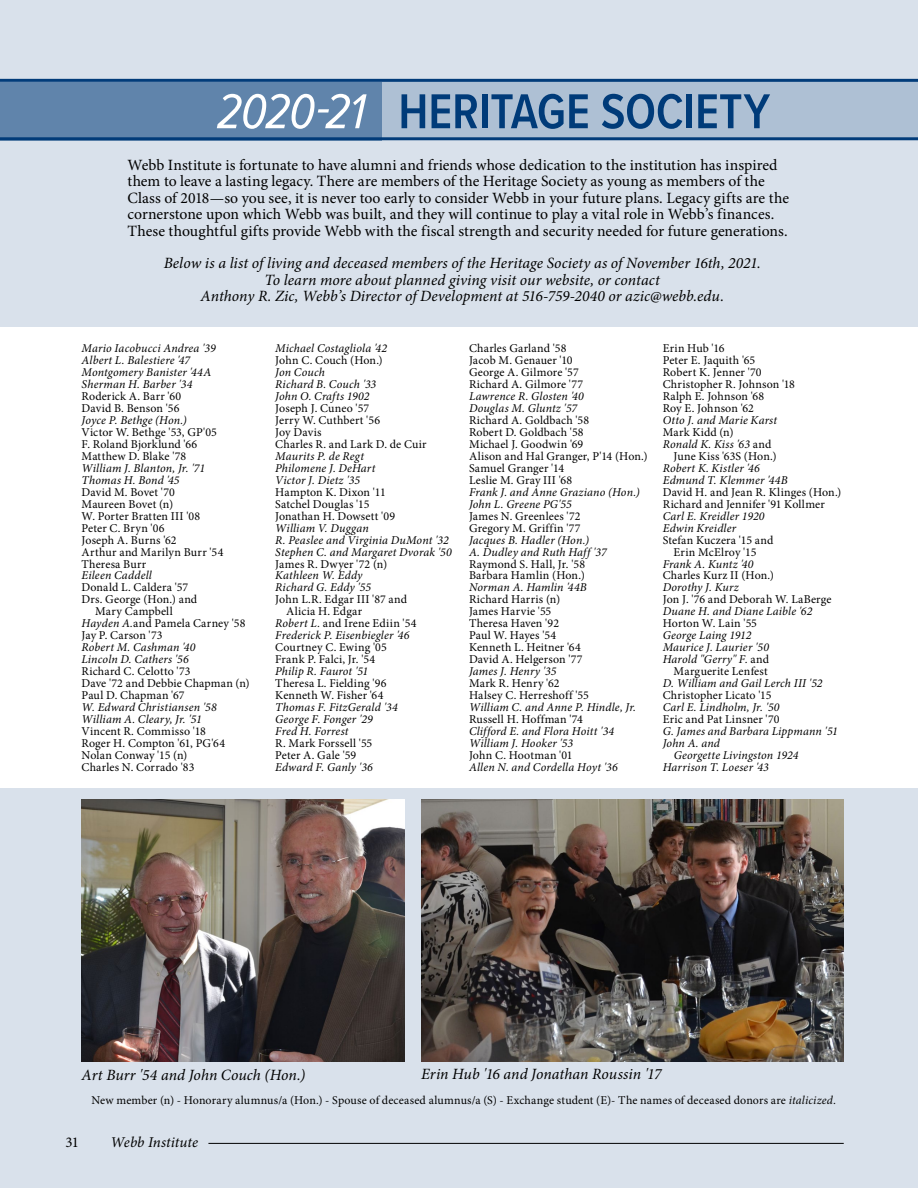
<style>
.page{position:relative;width:918px;height:1188px;background:#fff}
.page>*{position:absolute;margin:0;border:0;box-sizing:border-box;transform-origin:0 0}
.t1{font:600 50.85px "Proxima Nova Cond";letter-spacing:-.005em;color:#003b79}
.t2{font:15.75px/16.5px "Minion Pro";letter-spacing:.005em;color:#000}
.t3{font:italic 15.75px/16.5px "Minion Pro";color:#000;text-align:center}
.t4{font:italic 15px "Minion Pro";color:#000}
.t5{font:15px "Minion Pro";color:#000}
.t6{font:12px/12px "Minion Pro";letter-spacing:.01em;color:#000}
.t7{font:italic 12px/12px "Minion Pro";letter-spacing:.015em;color:#000}
.s1{font-weight:400;font-style:italic;color:#fff}
.s2{font-style:italic}
.s3{font-style:normal}
</style>
<div class="page">
<div style="left:0;top:0;width:918px;height:327px;background:#d9e1eb"></div>
<div style="left:0;top:788px;width:918px;height:400px;background:#d9e1eb"></div>
<img style="left:82px;top:799px;width:323px;height:263px">
<img style="left:421px;top:799px;width:423px;height:263px">
<div style="left:0;top:80px;width:918px;height:59px;background:#aec0d4"></div>
<hr style="left:0;top:137px;width:918px;height:3px;background:#003b79">
<hr style="left:0;top:79px;width:918px;height:3px;background:#003b79">
<div style="left:0;top:82px;width:382px;height:58px;background:#6084ab"></div>
<hr style="left:208px;top:1143px;width:636px;height:1px;background:#000">
<h1 class="t1" style="left:217px;top:74px;width:555px"><span class="s1">2020-21</span> HERITAGE SOCIETY</h1>
<p class="t2" style="left:127px;top:157px;width:663px">Webb Institute is fortunate to have alumni and friends whose dedication to the institution has inspired them to leave a lasting legacy. There are members of the Heritage Society as young as members of the Class of 2018—so you see, it is never too early to consider Webb in your future plans. Legacy gifts are the cornerstone upon which Webb was built, and they will continue to play a vital role in Webb’s finances.<br>These thoughtful gifts provide Webb with the fiscal strength and security needed for future generations.</p>
<p class="t3" style="left:164px;top:255px;width:598px">Below is a list of living and deceased members of the Heritage Society as of November 16th, 2021.<br>To learn more about planned giving visit our website, or contact<br>Anthony R. Zic, Webb’s Director of Development at 516-759-2040 or azic@webb.edu.</p>
<p class="t7" style="left:82px;top:342px;width:136px">Mario Iacobucci Andrea '39<br>Albert L. Balestiere '47<br>Montgomery Banister '44A<br>Sherman H. Barber '34</p>
<p class="t6" style="left:82px;top:390px;width:101px">Roderick A. Barr '60<br>David B. Benson '56</p>
<p class="t7" style="left:82px;top:414px;width:107px">Joyce P. Bethge (Hon.)</p>
<p class="t6" style="left:82px;top:426px;width:137px">Victor W. Bethge '53, GP'05<br>F. Roland Bjorklund '66<br>Matthew D. Blake '78</p>
<p class="t7" style="left:82px;top:462px;width:125px">William J. Blanton, Jr. '71<br>Thomas H. Bond '45</p>
<p class="t6" style="left:82px;top:486px;width:143px">David M. Bovet '70<br>Maureen Bovet (n)<br>W. Porter Bratten III '08<br>Peter C. Bryn '06<br>Joseph A. Burns '62<br>Arthur and Marilyn Burr '54<br>Theresa Burr</p>
<p class="t7" style="left:82px;top:570px;width:72px">Eileen Caddell</p>
<p class="t6" style="left:82px;top:582px;width:108px">Donald L. Caldera '57</p>
<p class="t6" style="left:82px;top:594px;width:117px">Drs. George (Hon.) and</p>
<p class="t6" style="left:95px;top:606px;width:79px">Mary Campbell</p>
<p class="t6" style="left:82px;top:618px;width:166px"><span class="s2">Hayden A.</span>and Pamela Carney '58</p>
<p class="t6" style="left:82px;top:630px;width:82px">Jay P. Carson '73</p>
<p class="t7" style="left:82px;top:641px;width:115px">Robert M. Cashman '40<br>Lincoln D. Cathers '56</p>
<p class="t6" style="left:82px;top:665px;width:170px">Richard C. Celotto '73<br>Dave '72 and Debbie Chapman (n)<br>Paul D. Chapman '67</p>
<p class="t7" style="left:82px;top:701px;width:137px">W. Edward Christiansen '58<br>William A. Cleary, Jr. '51</p>
<p class="t6" style="left:82px;top:725px;width:145px">Vincent R. Commisso '18<br>Roger H. Compton '61, PG'64<br>Nolan Conway '15 (n)<br>Charles N. Corrado '83</p>
<p class="t7" style="left:275px;top:342px;width:113px">Michael Costagliola '42</p>
<p class="t6" style="left:275px;top:354px;width:109px">John C. Couch (Hon.)</p>
<p class="t7" style="left:275px;top:366px;width:103px">Jon Couch<br>Richard B. Couch '33<br>John O. Crafts 1902</p>
<p class="t6" style="left:275px;top:402px;width:153px">Joseph J. Cuneo '57<br>Jerry W. Cuthbert '56<br>Joy Davis<br>Charles R. and Lark D. de Cuir</p>
<p class="t7" style="left:275px;top:450px;width:102px">Maurits P. de Regt<br>Philomene J. DeHart<br>Victor J. Dietz '35</p>
<p class="t6" style="left:275px;top:486px;width:121px">Hampton K. Dixon '11<br>Satchel Douglas '15<br>Jonathan H. Dowsett '09</p>
<p class="t7" style="left:275px;top:522px;width:178px">William V. Duggan<br>R. Peaslee and Virginia DuMont '32<br>Stephen C. and Margaret Dvorak '50</p>
<p class="t6" style="left:275px;top:558px;width:113px">James R. Dwyer '72 (n)</p>
<p class="t7" style="left:275px;top:570px;width:97px">Kathleen W. Eddy<br>Richard G. Eddy '55</p>
<p class="t6" style="left:275px;top:594px;width:133px">John L.R. Edgar III '87 and</p>
<p class="t6" style="left:286px;top:606px;width:78px">Alicia H. Edgar</p>
<p class="t6" style="left:275px;top:618px;width:143px"><span class="s2">Robert L.</span> and Irene Ediin '54</p>
<p class="t7" style="left:275px;top:629px;width:136px">Frederick P. Eisenbiegler '46</p>
<p class="t6" style="left:275px;top:641px;width:113px">Courtney C. Ewing '05<br>Frank P. Falci, Jr. '54</p>
<p class="t7" style="left:275px;top:665px;width:95px">Philip R. Faurot '51</p>
<p class="t6" style="left:275px;top:677px;width:113px">Theresa L. Fielding '96<br>Kenneth W. Fisher '64</p>
<p class="t7" style="left:275px;top:701px;width:124px">Thomas F. FitzGerald '34<br>George F. Fonger '29<br>Fred H. Forrest</p>
<p class="t6" style="left:275px;top:737px;width:99px">R. Mark Forssell '55<br>Peter A. Gale '59</p>
<p class="t7" style="left:275px;top:761px;width:99px">Edward F. Ganly '36</p>
<p class="t6" style="left:469px;top:342px;width:116px">Charles Garland '58<br>Jacob M. Genauer '10<br>George A. Gilmore '57<br>Richard A. Gilmore '77</p>
<p class="t7" style="left:469px;top:390px;width:116px">Lawrence R. Glosten '40<br>Douglas M. Gluntz '57</p>
<p class="t6" style="left:469px;top:414px;width:180px">Richard A. Goldbach '58<br>Robert D. Goldbach '58<br>Michael J. Goodwin '69<br>Alison and Hal Granger, P'14 (Hon.)<br>Samuel Granger '14<br>Leslie M. Gray III '68</p>
<p class="t7" style="left:469px;top:486px;width:172px">Frank J. and Anne Graziano (Hon.)<br>John L. Greene PG'55</p>
<p class="t6" style="left:469px;top:510px;width:113px">James N. Greenlees '72<br>Gregory M. Griffin '77</p>
<p class="t7" style="left:469px;top:534px;width:139px">Jacques B. Hadler (Hon.)<br>A. Dudley and Ruth Haff '37</p>
<p class="t6" style="left:469px;top:558px;width:118px">Raymond S. Hall, Jr. '58<br>Barbara Hamlin (Hon.)</p>
<p class="t7" style="left:469px;top:582px;width:119px">Norman A. Hamlin '44B</p>
<p class="t6" style="left:469px;top:594px;width:115px">Richard Harris (n)<br>James Harvie '55<br>Theresa Haven '92<br>Paul W. Hayes '54<br>Kenneth L. Heitner '64<br>David A. Helgerson '77</p>
<p class="t7" style="left:469px;top:665px;width:89px">James J. Henry '35</p>
<p class="t6" style="left:469px;top:677px;width:121px">Mark R. Henry '62<br>Halsey C. Herreshoff '55</p>
<p class="t7" style="left:469px;top:701px;width:169px">William C. and Anne P. Hindle, Jr.</p>
<p class="t6" style="left:469px;top:713px;width:115px">Russell H. Hoffman '74</p>
<p class="t7" style="left:469px;top:725px;width:147px">Clifford E. and Flora Hoitt '34<br>William J. Hooker '53</p>
<p class="t6" style="left:469px;top:749px;width:105px">John C. Hootman '01</p>
<p class="t7" style="left:469px;top:761px;width:150px">Allen N. and Cordella Hoyt '36</p>
<p class="t6" style="left:663px;top:342px;width:134px">Erin Hub '16<br>Peter E. Jaquith '65<br>Robert K. Jenner '70<br>Christopher R. Johnson '18<br>Ralph E. Johnson '68<br>Roy E. Johnson '62</p>
<p class="t7" style="left:663px;top:414px;width:116px">Otto J. and Marie Karst</p>
<p class="t6" style="left:663px;top:426px;width:72px">Mark Kidd (n)</p>
<p class="t7" style="left:663px;top:438px;width:110px">Ronald K. Kiss '63 <span class="s3">and</span></p>
<p class="t6" style="left:674px;top:450px;width:104px">June Kiss '63S (Hon.)</p>
<p class="t7" style="left:663px;top:462px;width:126px">Robert K. Kistler '46<br>Edmund T. Klemmer '44B</p>
<p class="t6" style="left:663px;top:486px;width:180px">David H. and Jean R. Klinges (Hon.)<br>Richard and Jennifer '91 Kollmer</p>
<p class="t7" style="left:663px;top:510px;width:103px">Carl E. Kreidler 1920<br>Edwin Kreidler</p>
<p class="t6" style="left:663px;top:534px;width:112px;text-align:center">Stefan Kuczera '15 and<br>Erin McElroy '15</p>
<p class="t7" style="left:663px;top:558px;width:92px">Frank A. Kuntz '40</p>
<p class="t6" style="left:663px;top:570px;width:113px">Charles Kurz II (Hon.)</p>
<p class="t7" style="left:663px;top:582px;width:77px">Dorothy J. Kurz</p>
<p class="t6" style="left:663px;top:594px;width:170px">Jon J. '76 and Deborah W. LaBerge</p>
<p class="t7" style="left:663px;top:606px;width:151px">Duane H. and Diane Laible '62</p>
<p class="t6" style="left:663px;top:618px;width:96px">Horton W. Lain '55</p>
<p class="t7" style="left:663px;top:629px;width:90px">George Laing 1912</p>
<p class="t7" style="left:663px;top:641px;width:108px">Maurice J. Laurier '50</p>
<p class="t7" style="left:663px;top:653px;width:108px">Harold "Gerry" F. <span class="s3">and</span></p>
<p class="t6" style="left:674px;top:665px;width:96px">Marguerite Lenfest</p>
<p class="t7" style="left:663px;top:677px;width:161px">D. William and Gail Lerch III '52</p>
<p class="t6" style="left:663px;top:689px;width:110px">Christopher Licato '15</p>
<p class="t7" style="left:663px;top:701px;width:118px">Carl E. Lindholm, Jr. '50</p>
<p class="t6" style="left:663px;top:713px;width:118px">Eric and Pat Linsner '70</p>
<p class="t7" style="left:663px;top:725px;width:177px">G. James and Barbara Lippmann '51</p>
<p class="t7" style="left:663px;top:737px;width:59px">John A. and</p>
<p class="t7" style="left:674px;top:749px;width:126px">Georgette Livingston 1924</p>
<p class="t7" style="left:663px;top:761px;width:108px">Harrison T. Loeser '43</p>
<h2 class="t3" style="left:82px;top:1066px;width:225px">Art Burr '54 and John Couch (Hon.)</h2>
<h2 class="t3" style="left:421px;top:1066px;width:242px">Erin Hub '16 and Jonathan Roussin '17</h2>
<p class="t6" style="left:91px;top:1094px;width:746px">New member (n) - Honorary alumnus/a (Hon.) - Spouse of deceased alumnus/a (S) - Exchange student (E)- The names of deceased donors are <span class="s2">italicized.</span></p>
<p class="t5" style="left:66px;top:1132px;width:15px">31</p>
<p class="t4" style="left:111px;top:1132px;width:89px">Webb Institute</p>
</div>
